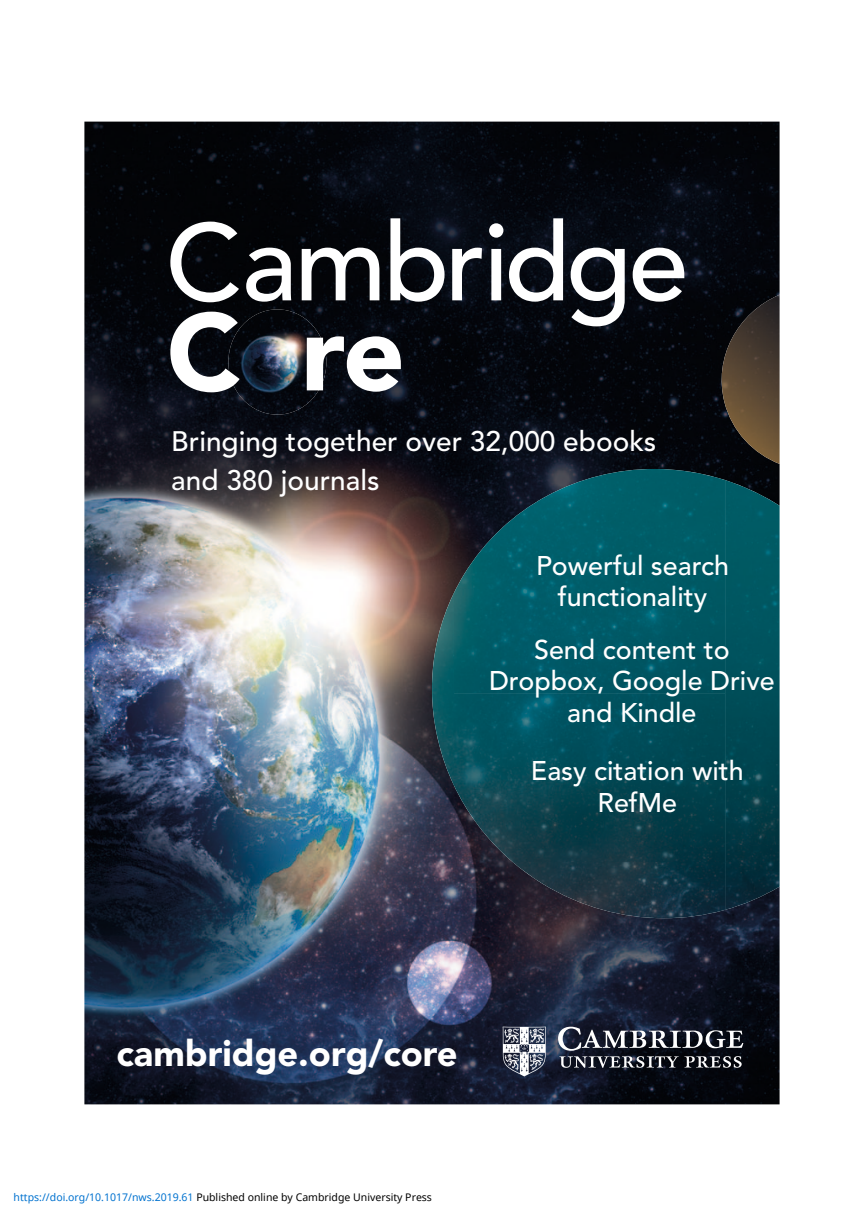
<style>
.page{position:relative;width:864px;height:1226px;background:#fff}
.page>*{position:absolute;margin:0;border:0;box-sizing:border-box;transform-origin:0 0}
.t1{font:900 36.23px "Avenir LT Std";color:#fff}
.t2{font:500 28px/38.5px "Avenir LT Std";color:#fff}
.t3{font:500 26.78px/31.5px "Avenir LT Std";color:#fff;text-align:center}
.t4{font:10.5px "Noto Sans";color:#000}
.s1{color:#0172cf}
</style>
<div class="page">
<img style="left:84px;top:122px;width:695px;height:982px">
<img style="left:228px;top:309px;width:98px;height:105px">
<svg style="left:170px;top:221px;width:69px;height:81px"></svg>
<svg style="left:246px;top:247px;width:45px;height:54px"></svg>
<svg style="left:301px;top:247px;width:78px;height:53px"></svg>
<svg style="left:390px;top:218px;width:54px;height:83px"></svg>
<svg style="left:452px;top:247px;width:29px;height:53px"></svg>
<svg style="left:489px;top:223px;width:14px;height:77px"></svg>
<svg style="left:509px;top:218px;width:54px;height:83px"></svg>
<svg style="left:570px;top:247px;width:54px;height:79px"></svg>
<svg style="left:632px;top:247px;width:52px;height:54px"></svg>
<svg style="left:170px;top:311px;width:69px;height:81px"></svg>
<svg style="left:307px;top:336px;width:93px;height:55px"></svg>
<img style="left:712px;top:295px;width:67px;height:169px">
<img style="left:453px;top:469px;width:272px;height:393px">
<img style="left:725px;top:480px;width:54px;height:429px">
<img style="left:423px;top:592px;width:31px;height:193px">
<img style="left:512px;top:861px;width:213px;height:57px">
<svg style="left:502px;top:1026px;width:241px;height:50px;background:#474b57"></svg>
<p class="t2" style="left:171px;top:423px;width:486px">Bringing together over 32,000 ebooks and 380 journals</p>
<p class="t3" style="left:536px;top:550px;width:194px">Powerful search functionality</p>
<p class="t3" style="left:489px;top:634px;width:287px">Send content to<br>Dropbox, Google Drive and Kindle</p>
<p class="t3" style="left:530px;top:755px;width:214px">Easy citation with<br>RefMe</p>
<h1 class="t1" style="left:116px;top:1030px;width:342px">cambridge.org/core</h1>
<p class="t4" style="left:14px;top:1189px;width:419px"><span class="s1">https://doi.org/10.1017/nws.2019.61</span> Published online by Cambridge University Press</p>
</div>
